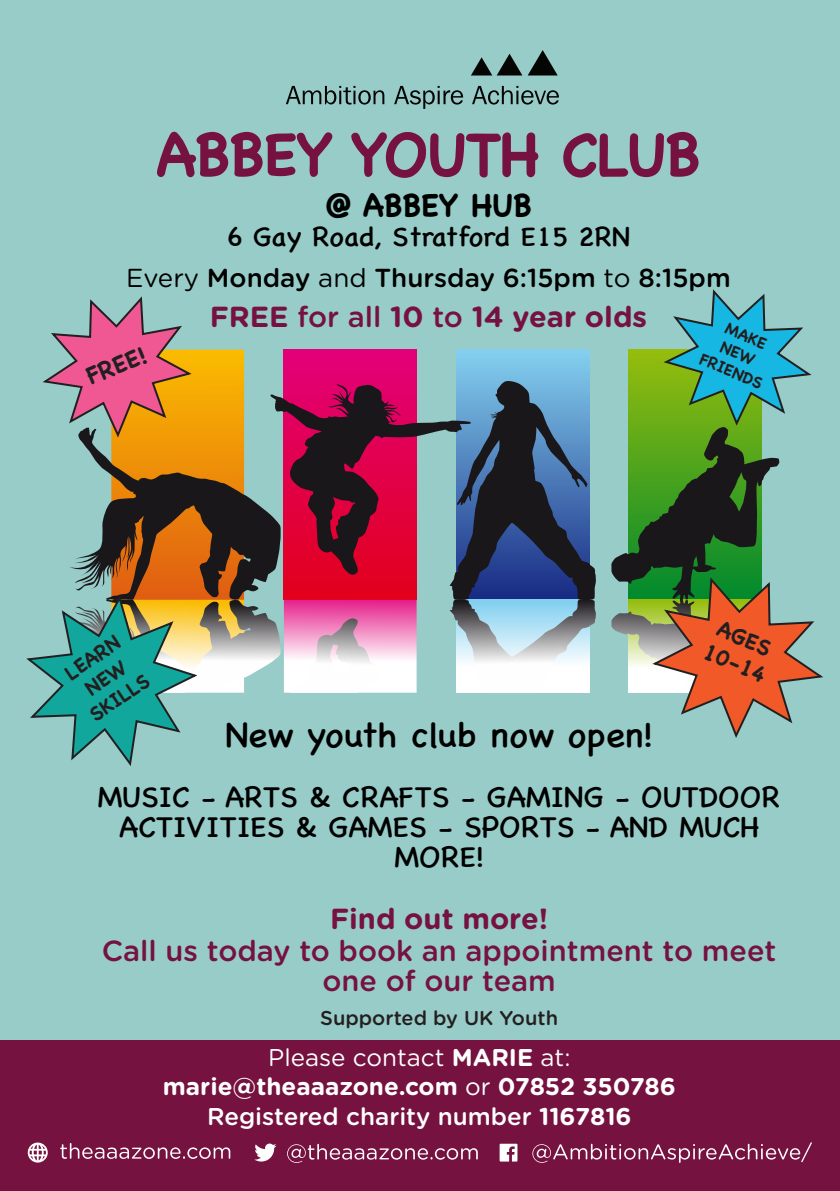
<style>
.page{position:relative;width:840px;height:1191px;background:#fff}
.page>*{position:absolute;margin:0;border:0;box-sizing:border-box;transform-origin:0 0}
.t1{font:700 60.6px "Chalkboard SE";letter-spacing:-.025em;color:#751240}
.t2{font:36px "Chalkboard SE";color:#000}
.t3{font:700 32px "Chalkboard SE";letter-spacing:-.01em;color:#000}
.t4{font:30px/30px "Chalkboard SE";color:#000;text-align:center}
.t5{font:500 29px/30px "Gotham Rounded";color:#751240;text-align:center}
.t6{font:700 29px "Gotham Rounded";color:#751240}
.t7{font:28px "Chalkboard SE";color:#000}
.t8{font:500 26px "Gotham Rounded";color:#000}
.t9{font:700 24.2px/29px "Gotham Rounded";color:#fff;text-align:center}
.t10{font:500 24.2px "Gotham Rounded";color:#fff}
.t11{font:700 24px "Chalkboard SE";color:#231f20}
.t12{font:700 22px/26.4px "Chalkboard SE";color:#231f20}
.t13{font:500 20px "Gotham Rounded";color:#231f20}
.t14{font:700 20px/24px "Chalkboard SE";color:#231f20;text-align:center}
.t15{font:700 16px/19.2px "Chalkboard SE";color:#231f20;text-align:center}
.s1{font-weight:400}
.s2{font-weight:500}
.s3{font-weight:700}
</style>
<div class="page">
<div style="left:0;top:0;width:839px;height:1191px;background:#97ccc8"></div>
<div style="left:0;top:1040px;width:839px;height:151px;background:#751240"></div>
<svg style="left:60px;top:1143px;width:170px;height:15px"></svg>
<svg style="left:28px;top:1142px;width:20px;height:20px"></svg>
<svg style="left:254px;top:1143px;width:22px;height:18px"></svg>
<svg style="left:287px;top:1143px;width:190px;height:19px"></svg>
<svg style="left:499px;top:1143px;width:18px;height:18px"></svg>
<svg style="left:532px;top:1142px;width:279px;height:20px"></svg>
<svg style="left:286px;top:86px;width:98px;height:19px"></svg>
<svg style="left:394px;top:86px;width:69px;height:23px"></svg>
<svg style="left:472px;top:86px;width:86px;height:19px"></svg>
<svg style="left:471px;top:50px;width:86px;height:25px"></svg>
<svg style="left:611px;top:289px;width:212px;height:449px"></svg>
<svg style="left:26px;top:296px;width:569px;height:470px"></svg>
<p class="t1" style="left:156px;top:119px;width:546px">ABBEY YOUTH CLUB</p>
<p class="t3" style="left:325px;top:187px;width:208px">@ ABBEY HUB</p>
<p class="t7" style="left:226px;top:212px;width:405px">6 Gay Road, Stratford E15 2RN</p>
<p class="t8" style="left:126px;top:259px;width:605px"><span class="s1">Every</span> Monday <span class="s1">and</span> Thursday 6:15pm <span class="s1">to</span> 8:15pm</p>
<p class="t6" style="left:210px;top:296px;width:438px">FREE <span class="s2">for all</span> 10 <span class="s2">to</span> 14 year olds</p>
<p class="t15" style="left:719px;top:314px;width:68px;rotate:23deg">MAKE<br>NEW<br>FRIENDS</p>
<p class="t11" style="left:82px;top:364px;width:64px;rotate:-22deg">FREE!</p>
<p class="t12" style="left:719px;top:613px;width:68px;rotate:23deg">AGES<br>10-14</p>
<p class="t14" style="left:58px;top:666px;width:69px;rotate:-34deg">LEARN<br>NEW<br>SKILLS</p>
<p class="t2" style="left:225px;top:703px;width:428px">New youth club now open!</p>
<p class="t4" style="left:98px;top:780px;width:683px">MUSIC - ARTS &amp; CRAFTS - GAMING - OUTDOOR<br>ACTIVITIES &amp; GAMES - SPORTS - AND MUCH<br>MORE!</p>
<p class="t6" style="left:330px;top:897px;width:219px">Find out more!</p>
<p class="t5" style="left:102px;top:934px;width:675px">Call us today to book an appointment to meet one of our team</p>
<p class="t13" style="left:320px;top:1003px;width:239px">Supported by UK Youth</p>
<p class="t9" style="left:163px;top:1042px;width:514px"><span class="s1">Please contact</span> MARIE <span class="s1">at: </span>marie@theaaazone.com <span class="s1">or</span> 07852 350786</p>
<p class="t10" style="left:207px;top:1098px;width:426px">Registered charity number <span class="s3">1167816</span></p>
</div>
